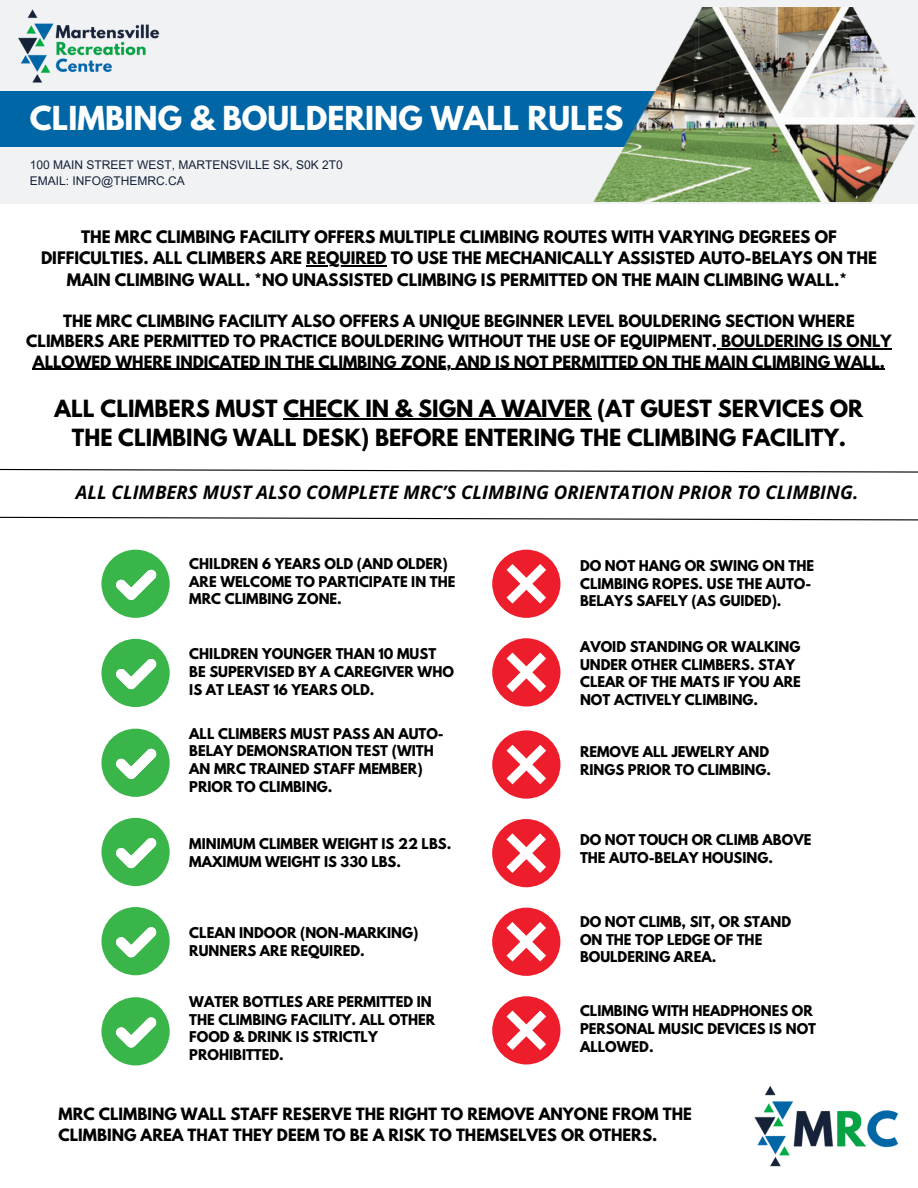
<style>
.page{position:relative;width:918px;height:1188px;background:#fff}
.page>*{position:absolute;margin:0;border:0;box-sizing:border-box;transform-origin:0 0}
.t1{font:700 29.25px "League Spartan";color:#fff}
.t2{font:700 21px/29.2px "League Spartan";color:#000;text-align:center}
.t3{font:italic 700 18.6px "Open Sans";color:#000}
.t4{font:700 15.3px/21.3px "League Spartan";color:#000;text-align:center}
.t5{font:700 15px/20.2px "League Spartan";color:#000;text-align:center}
.t6{font:700 13.2px/17.9px "League Spartan";color:#000}
.t7{font:12px "Arial MT Pro";color:#152238}
</style>
<div class="page">
<div style="left:0;top:0;width:918px;height:204px;background:#f1f2f4"></div>
<div style="left:0;top:92px;width:718px;height:55px;background:#0066a6"></div>
<img style="left:557px;top:8px;width:359px;height:193px">
<img style="left:18px;top:9px;width:142px;height:74px">
<img style="left:754px;top:1086px;width:145px;height:81px">
<svg style="left:0;top:468px;width:918px;height:5px"></svg>
<svg style="left:0;top:516px;width:918px;height:5px"></svg>
<hr style="left:283px;top:418px;width:308px;height:1px;background:#000">
<svg style="left:101px;top:818px;width:69px;height:68px"></svg>
<div style="left:492px;top:638px;width:68px;height:68px;background:#ed1d2b;border-radius:50%"></div>
<svg style="left:507px;top:653px;width:39px;height:39px"></svg>
<div style="left:492px;top:550px;width:68px;height:68px;background:#ed1d2b;border-radius:50%"></div>
<svg style="left:507px;top:564px;width:39px;height:40px"></svg>
<svg style="left:101px;top:550px;width:69px;height:68px"></svg>
<div style="left:492px;top:730px;width:68px;height:69px;background:#ed1d2b;border-radius:50%"></div>
<svg style="left:507px;top:745px;width:39px;height:39px"></svg>
<svg style="left:101px;top:639px;width:69px;height:68px"></svg>
<svg style="left:101px;top:907px;width:69px;height:68px"></svg>
<svg style="left:101px;top:997px;width:69px;height:68px"></svg>
<div style="left:492px;top:819px;width:68px;height:68px;background:#ed1d2b;border-radius:50%"></div>
<svg style="left:506px;top:833px;width:40px;height:40px"></svg>
<div style="left:492px;top:996px;width:68px;height:68px;background:#ed1d2b;border-radius:50%"></div>
<svg style="left:507px;top:1011px;width:39px;height:39px"></svg>
<hr style="left:306px;top:265px;width:81px;height:1px;background:#000">
<hr style="left:717px;top:349px;width:175px;height:1px;background:#000">
<hr style="left:33px;top:369px;width:852px;height:1px;background:#000">
<svg style="left:101px;top:729px;width:69px;height:68px"></svg>
<div style="left:492px;top:908px;width:68px;height:68px;background:#ed1d2b;border-radius:50%"></div>
<svg style="left:506px;top:922px;width:40px;height:40px"></svg>
<p class="t1" style="left:30px;top:103px;width:595px">CLIMBING &amp; BOULDERING WALL RULES</p>
<p class="t7" style="left:30px;top:161px;width:314px">100 MAIN STREET WEST, MARTENSVILLE SK, S0K 2T0</p>
<h4 class="t7" style="left:30px;top:177px;width:156px">EMAIL: INFO@THEMRC.CA</h4>
<h5 class="t4" style="left:41px;top:228px;width:837px">THE MRC CLIMBING FACILITY OFFERS MULTIPLE CLIMBING ROUTES WITH VARYING DEGREES OF<br>DIFFICULTIES. ALL CLIMBERS ARE REQUIRED TO USE THE MECHANICALLY ASSISTED AUTO-BELAYS ON THE</h5>
<p class="t4" style="left:67px;top:271px;width:781px">MAIN CLIMBING WALL. *NO UNASSISTED CLIMBING IS PERMITTED ON THE MAIN CLIMBING WALL.*</p>
<p class="t5" style="left:26px;top:313px;width:867px">THE MRC CLIMBING FACILITY ALSO OFFERS A UNIQUE BEGINNER LEVEL BOULDERING SECTION WHERE<br>CLIMBERS ARE PERMITTED TO PRACTICE BOULDERING WITHOUT THE USE OF EQUIPMENT. BOULDERING IS ONLY</p>
<p class="t5" style="left:33px;top:353px;width:854px">ALLOWED WHERE INDICATED IN THE CLIMBING ZONE, AND IS NOT PERMITTED ON THE MAIN CLIMBING WALL.</p>
<h4 class="t2" style="left:55px;top:397px;width:810px">ALL CLIMBERS MUST CHECK IN &amp; SIGN A WAIVER (AT GUEST SERVICES OR<br>THE CLIMBING WALL DESK) BEFORE ENTERING THE CLIMBING FACILITY.</h4>
<h2 class="t3" style="left:76px;top:479px;width:784px">ALL CLIMBERS MUST ALSO COMPLETE MRC’S CLIMBING ORIENTATION PRIOR TO CLIMBING.</h2>
<p class="t6" style="left:189px;top:556px;width:268px">CHILDREN 6 YEARS OLD (AND OLDER)<br>ARE WELCOME TO PARTICIPATE IN THE<br>MRC CLIMBING ZONE.</p>
<p class="t6" style="left:189px;top:647px;width:266px">CHILDREN YOUNGER THAN 10 MUST<br>BE SUPERVISED BY A CAREGIVER WHO<br>IS AT LEAST 16 YEARS OLD.</p>
<p class="t6" style="left:189px;top:726px;width:256px">ALL CLIMBERS MUST PASS AN AUTO-<br>BELAY DEMONSRATION TEST (WITH<br>AN MRC TRAINED STAFF MEMBER)<br>PRIOR TO CLIMBING.</p>
<h3 class="t6" style="left:189px;top:837px;width:263px">MINIMUM CLIMBER WEIGHT IS 22 LBS.<br>MAXIMUM WEIGHT IS 330 LBS.</h3>
<h5 class="t6" style="left:189px;top:926px;width:231px">CLEAN INDOOR (NON-MARKING)<br>RUNNERS ARE REQUIRED.</h5>
<p class="t6" style="left:189px;top:994px;width:247px">WATER BOTTLES ARE PERMITTED IN<br>THE CLIMBING FACILITY. ALL OTHER<br>FOOD &amp; DRINK IS STRICTLY<br>PROHIBITTED.</p>
<h5 class="t6" style="left:580px;top:558px;width:236px">DO NOT HANG OR SWING ON THE<br>CLIMBING ROPES. USE THE AUTO-<br>BELAYS SAFELY (AS GUIDED).</h5>
<p class="t6" style="left:580px;top:639px;width:222px">AVOID STANDING OR WALKING<br>UNDER OTHER CLIMBERS. STAY<br>CLEAR OF THE MATS IF YOU ARE<br>NOT ACTIVELY CLIMBING.</p>
<h5 class="t6" style="left:580px;top:744px;width:192px">REMOVE ALL JEWELRY AND<br>RINGS PRIOR TO CLIMBING.</h5>
<h5 class="t6" style="left:580px;top:833px;width:233px">DO NOT TOUCH OR CLIMB ABOVE<br>THE AUTO-BELAY HOUSING.</h5>
<h5 class="t6" style="left:580px;top:914px;width:213px">DO NOT CLIMB, SIT, OR STAND<br>ON THE TOP LEDGE OF THE<br>BOULDERING AREA.</h5>
<p class="t6" style="left:580px;top:1003px;width:238px">CLIMBING WITH HEADPHONES OR<br>PERSONAL MUSIC DEVICES IS NOT<br>ALLOWED.</p>
<h5 class="t5" style="left:59px;top:1106px;width:635px;text-align:left">MRC CLIMBING WALL STAFF RESERVE THE RIGHT TO REMOVE ANYONE FROM THE<br>CLIMBING AREA THAT THEY DEEM TO BE A RISK TO THEMSELVES OR OTHERS.</h5>
</div>
